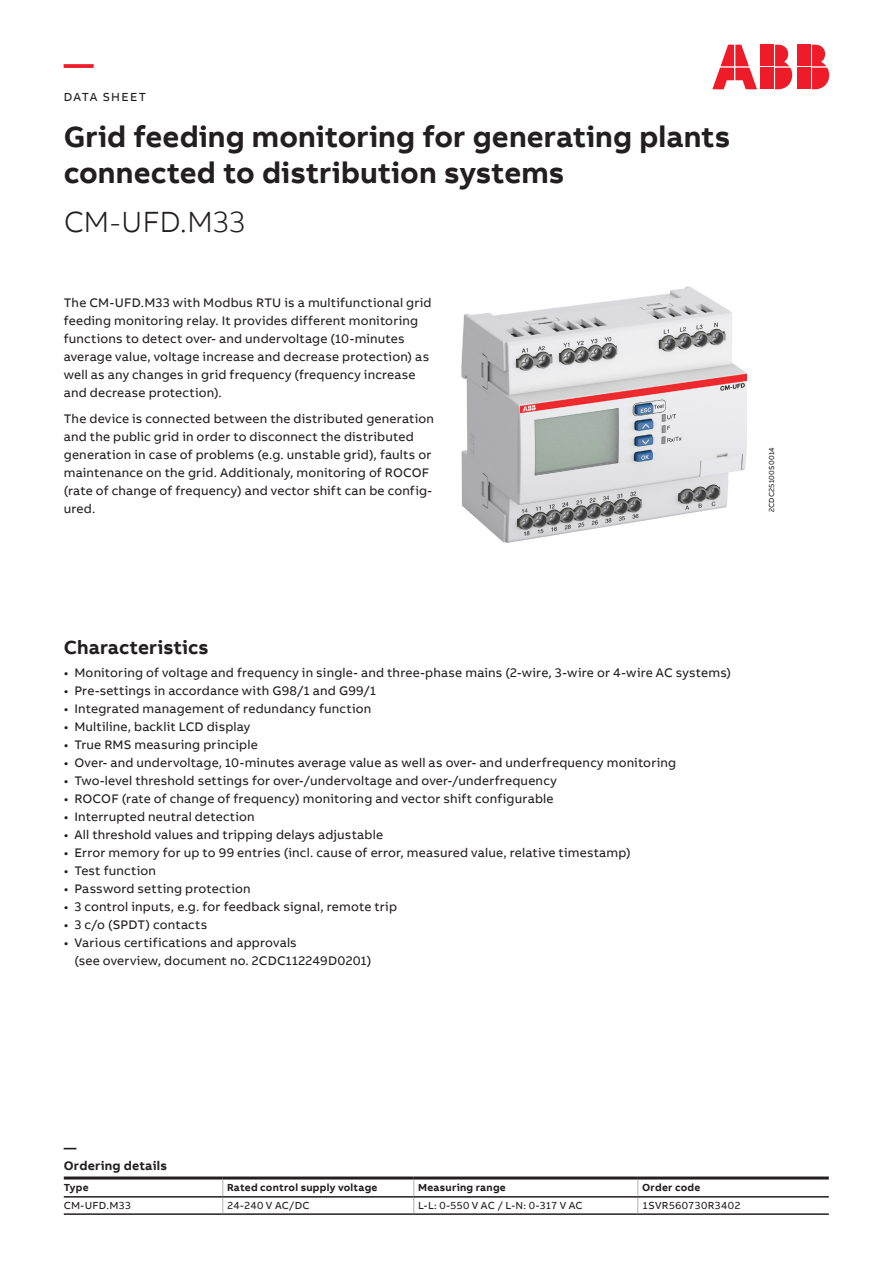
<style>
.page{position:relative;width:893px;height:1263px;background:#fff}
.page>*{position:absolute;margin:0;border:0;box-sizing:border-box;transform-origin:0 0}
.Headline_M_20pt_24pt{font:700 30px/36px "AB Bvoice";color:#231f20}
.Subheadline_M_20pt_2{font:300 30px "AB Bvoice";letter-spacing:-.01em;color:#231f20}
.t1{font:700 30px "AB Bvoice";color:#ee1c28}
.Headline_S_13pt_18pt{font:700 19.5px "AB Bvoice";letter-spacing:.005em;color:#231f20}
.Copytext_8_5pt_12pt{font:12.75px/18px "AB Bvoice";letter-spacing:.015em;color:#231f20}
.Paragraph_Title_8_5p{font:700 12.75px/18px "AB Bvoice";letter-spacing:.02em;color:#231f20}
.t2{font:12px "AB Bvoice";letter-spacing:.11em;color:#231f20}
.Table_Content_Left_7{font:10.5px "AB Bvoice";letter-spacing:.025em;color:#231f20}
.Table_Title_Left_7pt{font:700 10.5px "AB Bvoice";letter-spacing:.025em;color:#231f20}
.Picture_no_5pt_6pt{font:7.5px "AB Bvoice";letter-spacing:.03em;color:#231f20}
</style>
<div class="page">
<img style="left:461px;top:287px;width:286px;height:256px">
<svg style="left:413px;top:1179px;width:1px;height:34px"></svg>
<hr style="left:223px;top:1213px;width:191px;height:2px;background:#231f20">
<hr style="left:414px;top:1213px;width:224px;height:2px;background:#231f20">
<svg style="left:637px;top:1179px;width:1px;height:34px"></svg>
<hr style="left:638px;top:1213px;width:191px;height:2px;background:#231f20">
<hr style="left:223px;top:1176px;width:191px;height:3px;background:#231f20">
<hr style="left:414px;top:1176px;width:224px;height:3px;background:#231f20">
<hr style="left:638px;top:1176px;width:191px;height:3px;background:#231f20">
<hr style="left:223px;top:1196px;width:191px;height:1px;background:#231f20">
<hr style="left:414px;top:1196px;width:224px;height:1px;background:#231f20">
<hr style="left:638px;top:1196px;width:191px;height:1px;background:#231f20">
<hr style="left:64px;top:1213px;width:159px;height:2px;background:#231f20">
<hr style="left:64px;top:1176px;width:159px;height:3px;background:#231f20">
<svg style="left:222px;top:1179px;width:1px;height:34px"></svg>
<hr style="left:64px;top:1196px;width:159px;height:1px;background:#231f20">
<div style="left:798px;top:45px;width:13px;height:21px;background:#ee1c28"></div>
<div style="left:798px;top:68px;width:13px;height:21px;background:#ee1c28"></div>
<svg style="left:812px;top:45px;width:17px;height:44px"></svg>
<svg style="left:712px;top:45px;width:45px;height:44px"></svg>
<div style="left:761px;top:45px;width:13px;height:21px;background:#ee1c28"></div>
<div style="left:761px;top:68px;width:13px;height:21px;background:#ee1c28"></div>
<svg style="left:775px;top:45px;width:17px;height:44px"></svg>
<h1 class="t1" style="left:64px;top:44px;width:31px">—</h1>
<p class="t2" style="left:64px;top:89px;width:84px">DATA SHEET</p>
<p class="Headline_M_20pt_24pt" style="left:64px;top:119px;width:668px">Grid feeding monitoring for generating plants connected to distribution systems</p>
<p class="Subheadline_M_20pt_2" style="left:64px;top:204px;width:183px">CM-UFD.M33</p>
<p class="Copytext_8_5pt_12pt" style="left:64px;top:294px;width:369px">The CM-UFD.M33 with Modbus RTU is a multifunctional grid feeding monitoring relay. It provides different monitoring functions to detect over- and undervoltage (10-minutes average value, voltage increase and decrease protection) as well as any changes in grid frequency (frequency increase and decrease protection).</p>
<p class="Copytext_8_5pt_12pt" style="left:64px;top:410px;width:372px">The device is connected between the distributed generation and the public grid in order to disconnect the distributed generation in case of problems (e.g. unstable grid), faults or maintenance on the grid. Additionaly, monitoring of ROCOF (rate of change of frequency) and vector shift can be config&shy;ured.</p>
<p class="Picture_no_5pt_6pt" style="left:767px;top:512px;width:67px;rotate:-90deg">2CDC25100S0014</p>
<p class="Headline_S_13pt_18pt" style="left:64px;top:635px;width:146px">Characteristics</p>
<p class="Copytext_8_5pt_12pt" style="left:64px;top:663px;width:669px">• Monitoring of voltage and frequency in single- and three-phase mains (2-wire, 3-wire or 4-wire AC systems)</p>
<p class="Copytext_8_5pt_12pt" style="left:64px;top:681px;width:314px">• Pre-settings in accordance with G98/1 and G99/1</p>
<p class="Copytext_8_5pt_12pt" style="left:64px;top:699px;width:309px">• Integrated management of redundancy function</p>
<p class="Copytext_8_5pt_12pt" style="left:64px;top:717px;width:188px">• Multiline, backlit LCD display</p>
<p class="Copytext_8_5pt_12pt" style="left:64px;top:735px;width:195px">• True RMS measuring principle</p>
<p class="Copytext_8_5pt_12pt" style="left:64px;top:753px;width:614px">• Over- and undervoltage, 10-minutes average value as well as over- and underfrequency monitoring</p>
<p class="Copytext_8_5pt_12pt" style="left:64px;top:771px;width:494px">• Two-level threshold settings for over-/undervoltage and over-/underfrequency</p>
<p class="Copytext_8_5pt_12pt" style="left:64px;top:789px;width:491px">• ROCOF (rate of change of frequency) monitoring and vector shift configurable</p>
<p class="Copytext_8_5pt_12pt" style="left:64px;top:807px;width:193px">• Interrupted neutral detection</p>
<p class="Copytext_8_5pt_12pt" style="left:64px;top:825px;width:321px">• All threshold values and tripping delays adjustable</p>
<p class="Copytext_8_5pt_12pt" style="left:64px;top:843px;width:568px">• Error memory for up to 99 entries (incl. cause of error, measured value, relative timestamp)</p>
<p class="Copytext_8_5pt_12pt" style="left:64px;top:861px;width:94px">• Test function</p>
<p class="Copytext_8_5pt_12pt" style="left:64px;top:879px;width:189px">• Password setting protection</p>
<p class="Copytext_8_5pt_12pt" style="left:64px;top:897px;width:335px">• 3 control inputs, e.g. for feedback signal, remote trip</p>
<p class="Copytext_8_5pt_12pt" style="left:64px;top:915px;width:145px">• 3 c/o (SPDT) contacts</p>
<p class="Copytext_8_5pt_12pt" style="left:74px;top:933px;width:298px;text-indent:-11px">• Various certifications and approvals<br>(see overview, document no. 2CDC112249D0201)</p>
<p class="Paragraph_Title_8_5p" style="left:64px;top:1139px;width:105px">—<br>Ordering details</p>
<p class="Table_Title_Left_7pt" style="left:64px;top:1180px;width:26px">Type</p>
<p class="Table_Title_Left_7pt" style="left:227px;top:1180px;width:152px">Rated control supply voltage</p>
<p class="Table_Title_Left_7pt" style="left:418px;top:1180px;width:89px">Measuring range</p>
<p class="Table_Title_Left_7pt" style="left:642px;top:1180px;width:60px">Order code</p>
<p class="Table_Content_Left_7" style="left:64px;top:1199px;width:69px">CM-UFD.M33</p>
<p class="Table_Content_Left_7" style="left:227px;top:1199px;width:84px">24-240 V AC/DC</p>
<p class="Table_Content_Left_7" style="left:418px;top:1199px;width:166px">L-L: 0-550 V AC / L-N: 0-317 V AC</p>
<p class="Table_Content_Left_7" style="left:642px;top:1199px;width:100px">1SVR560730R3402</p>
</div>
